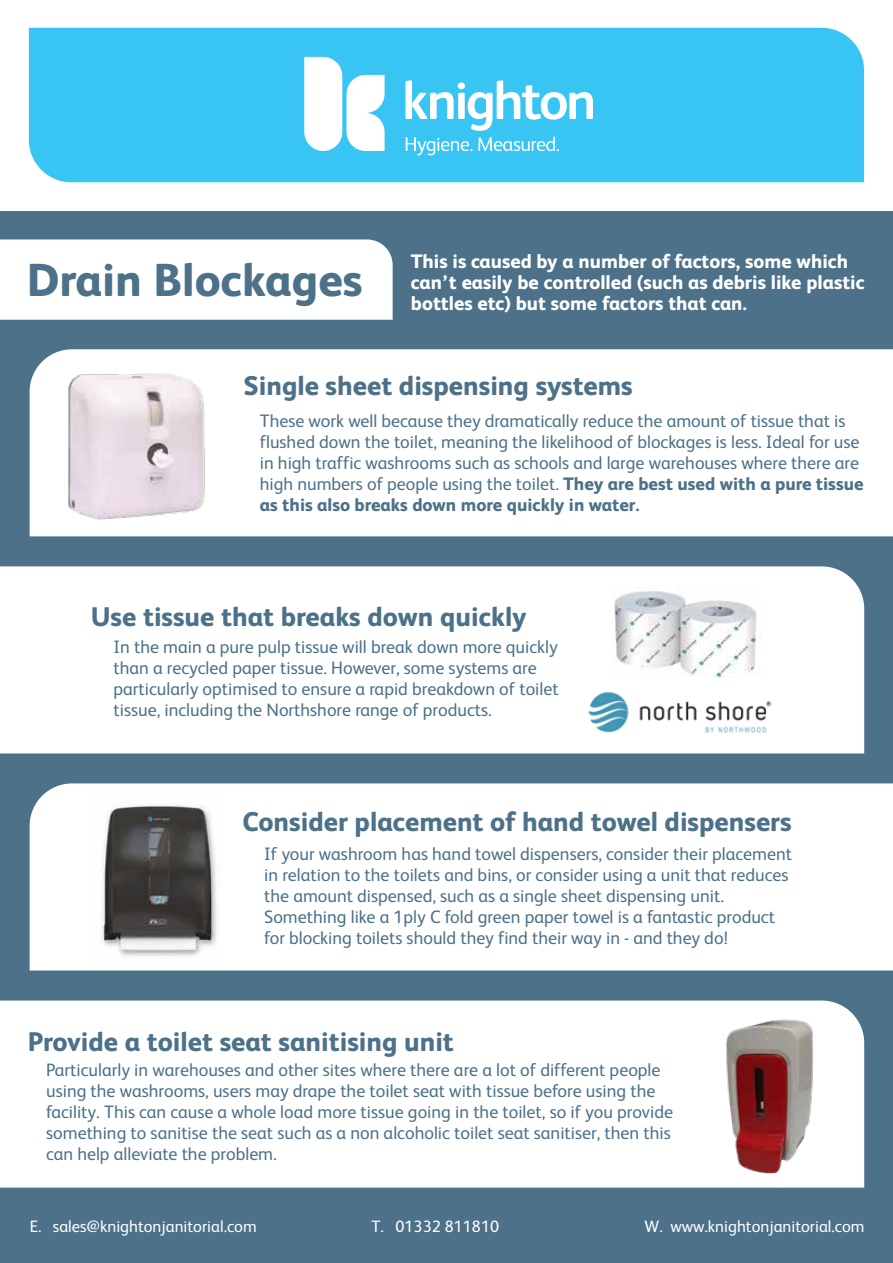
<style>
.page{position:relative;width:893px;height:1263px;background:#fff}
.page>*{position:absolute;margin:0;border:0;box-sizing:border-box;transform-origin:0 0}
.t1{font:800 46.35px "FS Albert";color:#4c7188}
.t2{font:800 27px "FS Albert";color:#4c7188}
.t3{font:800 19.5px/21px "FS Albert";color:#fff}
.t4{font:18px/21px "FS Albert";color:#4c7188}
.t5{font:16.5px "FS Albert";color:#fff}
.s1{font-weight:800}
</style>
<div class="page">
<div style="left:29px;top:28px;width:835px;height:154px;background:#38c5f3"></div>
<div style="left:0;top:211px;width:893px;height:1052px;background:#4c7188"></div>
<svg style="left:304px;top:57px;width:81px;height:94px"></svg>
<svg style="left:405px;top:80px;width:188px;height:51px"></svg>
<svg style="left:406px;top:137px;width:153px;height:18px;background:#67d2f5"></svg>
<div style="left:0;top:239px;width:393px;height:81px;background:#fff"></div>
<div style="left:30px;top:349px;width:863px;height:187px;background:#fff"></div>
<img style="left:29px;top:349px;width:241px;height:185px">
<div style="left:0;top:566px;width:864px;height:187px;background:#fff"></div>
<div style="left:30px;top:783px;width:863px;height:187px;background:#fff"></div>
<div style="left:0;top:1000px;width:657px;height:188px;background:#fff"></div>
<img style="left:610px;top:584px;width:150px;height:95px">
<img style="left:92px;top:794px;width:130px;height:172px">
<img style="left:657px;top:1000px;width:208px;height:188px">
<img style="left:581px;top:679px;width:199px;height:66px">
<h1 class="t1" style="left:27px;top:253px;width:337px">Drain Blockages</h1>
<p class="t3" style="left:411px;top:251px;width:455px">This is caused by a number of factors, some which can’t easily be controlled (such as debris like plastic bottles etc) but some factors that can.</p>
<h2 class="t2" style="left:243px;top:370px;width:391px">Single sheet dispensing systems</h2>
<p class="t4" style="left:260px;top:410px;width:605px">These work well because they dramatically reduce the amount of tissue that is flushed down the toilet, meaning the likelihood of blockages is less. Ideal for use in high traffic washrooms such as schools and large warehouses where there are high numbers of people using the toilet. <span class="s1">They are best used with a pure tissue as this also breaks down more quickly in water.</span></p>
<h2 class="t2" style="left:91px;top:601px;width:438px">Use tissue that breaks down quickly</h2>
<p class="t4" style="left:114px;top:636px;width:447px">In the main a pure pulp tissue will break down more quickly than a recycled paper tissue. However, some systems are particularly optimised to ensure a rapid breakdown of toilet tissue, including the Northshore range of products.</p>
<h2 class="t2" style="left:242px;top:806px;width:551px">Consider placement of hand towel dispensers</h2>
<p class="t4" style="left:264px;top:844px;width:529px">If your washroom has hand towel dispensers, consider their placement in relation to the toilets and bins, or consider using a unit that reduces the amount dispensed, such as a single sheet dispensing unit.<br>Something like a 1ply C fold green paper towel is a fantastic product for blocking toilets should they find their way in - and they do!</p>
<h2 class="t2" style="left:28px;top:1025px;width:428px">Provide a toilet seat sanitising unit</h2>
<p class="t4" style="left:46px;top:1059px;width:628px">Particularly in warehouses and other sites where there are a lot of different people using the washrooms, users may drape the toilet seat with tissue before using the facility. This can cause a whole load more tissue going in the toilet, so if you provide something to sanitise the seat such as a non alcoholic toilet seat sanitiser, then this can help alleviate the problem.</p>
<p class="t5" style="left:30px;top:1217px;width:228px">E. sales@knightonjanitorial.com</p>
<p class="t5" style="left:372px;top:1217px;width:129px">T. 01332 811810</p>
<p class="t5" style="left:645px;top:1217px;width:221px">W. www.knightonjanitorial.com</p>
</div>
